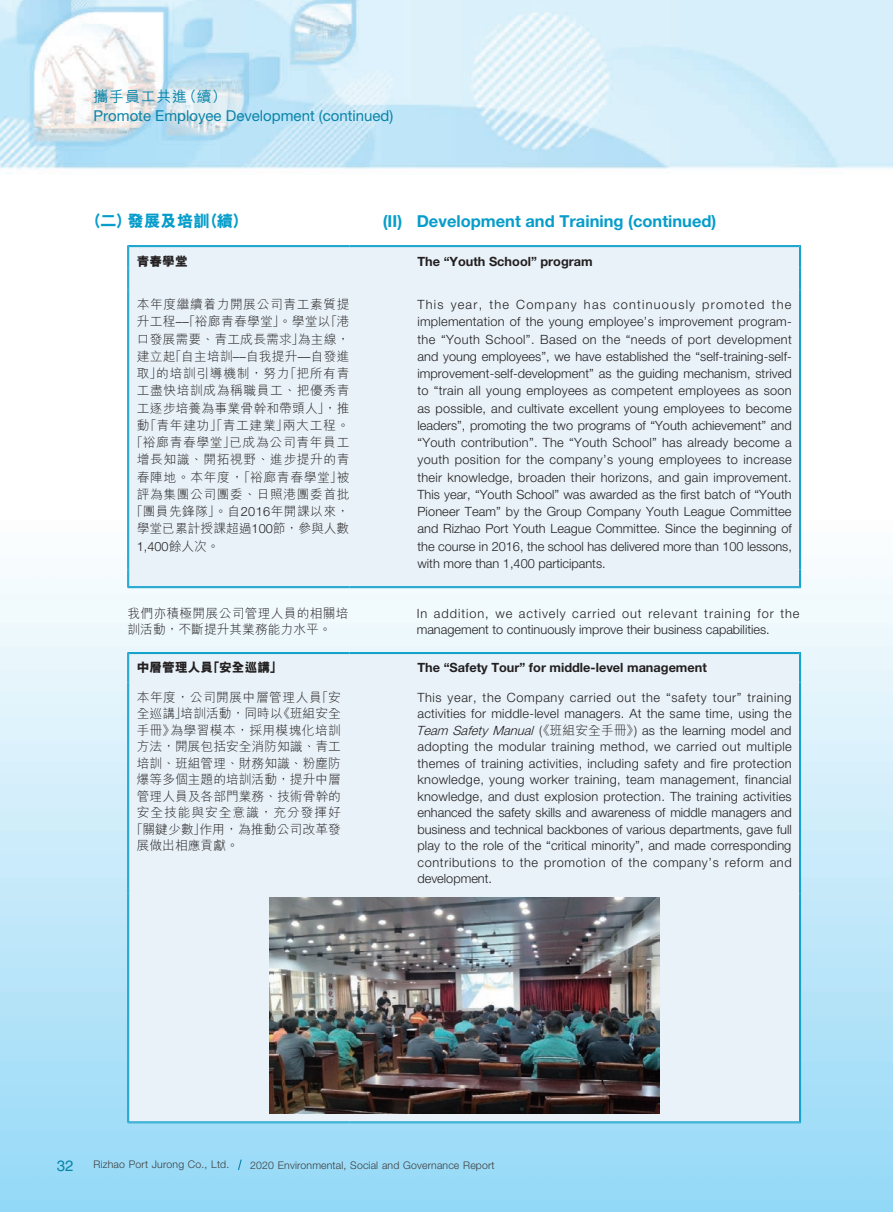
<style>
.page{position:relative;width:893px;height:1212px;background:#fff}
.page>*{position:absolute;margin:0;border:0;box-sizing:border-box;transform-origin:0 0}
.t1{font:700 16.5px "Helvetica Neue LT Std";color:#079dca}
.t2{font:800 16.5px "M Hei HK";color:#079dca}
.t3{font:15px "Helvetica Neue LT Std";color:#0884a9}
.t4{font:500 15px "M Hei HK";letter-spacing:.05em;color:#0884a9}
.t5{font:15px "Helvetica LT Std";color:#0884a9}
.t6{font:300 12.75px/17.2px "Helvetica Neue LT Std";color:#231f20;text-align:justify}
.t7{font:300 12.75px/17.2px "M Hei HK";letter-spacing:.045em;color:#231f20;text-align:center}
.t8{font:300 12.75px "M Hei HK";color:#231f20}
.t9{font:300 12.75px/16.5px "M Hei HK";letter-spacing:.02em;color:#231f20}
.t10{font:700 12.75px "Helvetica Neue LT Std";color:#231f20}
.t11{font:800 12.75px "M Hei HK";color:#231f20}
.t12{font:300 12.75px "M Hei HK";letter-spacing:.04em;color:#231f20}
.t13{font:300 12.75px "M Hei HK";letter-spacing:.07em;color:#231f20}
.t14{font:300 10.5px "Helvetica Neue LT Std";letter-spacing:.015em;color:#3e3e3f}
.s1{font-family:"Helvetica Neue LT Std"}
.s2{font-family:"M Hei HK"}
.s3{font-style:italic}
</style>
<div class="page">
<img style="left:0;top:0;width:893px;height:1212px">
<svg style="left:237px;top:1158px;width:6px;height:13px"></svg>
<div style="left:129px;top:247px;width:670px;height:339px;background:#e8f2f8"></div>
<hr style="left:128px;top:245px;width:221px;height:1px;background:#079dca">
<hr style="left:128px;top:246px;width:221px;height:1px;background:#079dca">
<hr style="left:349px;top:245px;width:452px;height:1px;background:#079dca">
<hr style="left:349px;top:246px;width:451px;height:1px;background:#079dca">
<svg style="left:127px;top:246px;width:2px;height:43px"></svg>
<svg style="left:799px;top:246px;width:2px;height:43px"></svg>
<hr style="left:127px;top:289px;width:1px;height:280px;background:#079dca">
<hr style="left:128px;top:289px;width:1px;height:280px;background:#079dca">
<hr style="left:799px;top:289px;width:1px;height:280px;background:#079dca">
<hr style="left:800px;top:289px;width:1px;height:280px;background:#079dca">
<svg style="left:127px;top:569px;width:2px;height:18px"></svg>
<svg style="left:799px;top:569px;width:2px;height:18px"></svg>
<hr style="left:128px;top:586px;width:221px;height:1px;background:#079dca">
<hr style="left:128px;top:587px;width:221px;height:1px;background:#079dca">
<hr style="left:349px;top:586px;width:451px;height:1px;background:#079dca">
<hr style="left:349px;top:587px;width:452px;height:1px;background:#079dca">
<div style="left:129px;top:654px;width:670px;height:467px;background:#e8f2f8"></div>
<hr style="left:128px;top:652px;width:221px;height:1px;background:#079dca">
<hr style="left:128px;top:653px;width:221px;height:1px;background:#079dca">
<svg style="left:127px;top:653px;width:2px;height:29px"></svg>
<hr style="left:349px;top:652px;width:452px;height:1px;background:#079dca">
<hr style="left:349px;top:653px;width:451px;height:1px;background:#079dca">
<svg style="left:799px;top:653px;width:2px;height:29px"></svg>
<hr style="left:127px;top:682px;width:1px;height:211px;background:#079dca">
<hr style="left:128px;top:682px;width:1px;height:211px;background:#079dca">
<hr style="left:799px;top:682px;width:1px;height:211px;background:#079dca">
<hr style="left:800px;top:682px;width:1px;height:211px;background:#079dca">
<hr style="left:127px;top:893px;width:1px;height:229px;background:#079dca">
<hr style="left:128px;top:893px;width:1px;height:229px;background:#079dca">
<hr style="left:799px;top:893px;width:1px;height:229px;background:#079dca">
<hr style="left:800px;top:893px;width:1px;height:229px;background:#079dca">
<hr style="left:128px;top:1121px;width:221px;height:1px;background:#079dca">
<hr style="left:128px;top:1122px;width:221px;height:1px;background:#079dca">
<hr style="left:349px;top:1121px;width:451px;height:1px;background:#079dca">
<hr style="left:349px;top:1122px;width:452px;height:1px;background:#079dca">
<img style="left:269px;top:897px;width:390px;height:217px">
<p class="t4" style="left:94px;top:86px;width:135px">攜手員工共進（續）</p>
<p class="t3" style="left:94px;top:106px;width:301px">Promote Employee Development (continued)</p>
<p class="t2" style="left:86px;top:213px;width:164px">（二）發展及培訓（續）</p>
<p class="t11" style="left:137px;top:255px;width:52px">青春學堂</p>
<p class="t10" style="left:417px;top:254px;width:177px">The “Youth School” program</p>
<p class="t7" style="left:131px;top:296px;width:220px">本年度繼續着力開展公司青工素質提升工程<span class="s1">––</span>「裕廊青春學堂」。學堂以「港口發展需要、青工成長需求」為主線，建立起「自主培訓<span class="s1">––</span>自我提升<span class="s1">––</span>自發進取」的培訓引導機制，努力「把所有青工盡快培訓成為稱職員工、把優秀青工逐步培養為事業骨幹和帶頭人」，推動「青年建功」「青工建業」兩大工程。「裕廊青春學堂」已成為公司青年員工增長知識、開拓視野、進步提升的青春陣地。本年度，「裕廊青春學堂」被評為集團公司團委、日照港團委首批「團員先鋒隊」。自<span class="s1">2016</span>年開課以來，學堂已累計授課超過<span class="s1">100</span>節，參與人數</p>
<p class="t6" style="left:137px;top:537px;width:84px">1,400<span class="s2">餘人次。</span></p>
<p class="t1" style="left:383px;top:211px;width:335px">(II) Development and Training (continued)</p>
<p class="t6" style="left:417px;top:296px;width:376px">This year, the Company has continuously promoted the implementation of the young employee’s improvement program&shy;the “Youth School”. Based on the “needs of port development and young employees”, we have established the “self-training-self&shy;improvement-self-development” as the guiding mechanism, strived to “train all young employees as competent employees as soon as possible, and cultivate excellent young employees to become leaders”, promoting the two programs of “Youth achievement” and “Youth contribution”. The “Youth School” has already become a youth position for the company’s young employees to increase their knowledge, broaden their horizons, and gain improvement.<br>This year, “Youth School” was awarded as the first batch of “Youth Pioneer Team” by the Group Company Youth League Committee and Rizhao Port Youth League Committee. Since the beginning of the course in 2016, the school has delivered more than 100 lessons, with more than 1,400 participants.</p>
<p class="t9" style="left:128px;top:605px;width:223px">我們亦積極開展公司管理人員的相關培訓活動，不斷提升其業務能力水平。</p>
<p class="t11" style="left:137px;top:661px;width:146px">中層管理人員「安全巡講」</p>
<p class="t10" style="left:417px;top:660px;width:291px">The “Safety Tour” for middle-level management</p>
<p class="t12" style="left:137px;top:690px;width:206px">本年度，公司開展中層管理人員「安</p>
<p class="t8" style="left:137px;top:707px;width:206px">全巡講」培訓活動，同時以《班組安全</p>
<p class="t9" style="left:137px;top:721px;width:206px">手冊》為學習模本，採用模塊化培訓</p>
<p class="t8" style="left:137px;top:740px;width:206px">方法，開展包括安全消防知識、青工</p>
<p class="t8" style="left:137px;top:756px;width:206px">培訓、班組管理、財務知識、粉塵防</p>
<p class="t8" style="left:137px;top:773px;width:206px">爆等多個主題的培訓活動，提升中層</p>
<p class="t8" style="left:137px;top:789px;width:206px">管理人員及各部門業務、技術骨幹的</p>
<p class="t13" style="left:137px;top:806px;width:206px">安全技能與安全意識，充分發揮好</p>
<p class="t9" style="left:131px;top:820px;width:212px">「關鍵少數」作用，為推動公司改革發</p>
<p class="t8" style="left:137px;top:839px;width:103px">展做出相應貢獻。</p>
<p class="t6" style="left:417px;top:605px;width:384px;line-height:16.5px">In addition, we actively carried out relevant training for the management to continuously improve their business capabilities.</p>
<p class="t6" style="left:416px;top:688px;width:377px;line-height:16.5px">This year, the Company carried out the “safety tour” training activities for middle-level managers. At the same time, using the <span class="s3">Team Safety Manual</span> (<span class="s2">《班組安全手冊》</span>) as the learning model and adopting the modular training method, we carried out multiple themes of training activities, including safety and fire protection knowledge, young worker training, team management, financial knowledge, and dust explosion protection. The training activities enhanced the safety skills and awareness of middle managers and business and technical backbones of various departments, gave full play to the role of the “critical minority”, and made corresponding contributions to the promotion of the company’s reform and development.</p>
<p class="t5" style="left:57px;top:1156px;width:18px">32</p>
<p class="t14" style="left:94px;top:1158px;width:137px">Rizhao Port Jurong Co., Ltd.</p>
<p class="t14" style="left:250px;top:1158px;width:246px">2020 Environmental, Social and Governance Report</p>
</div>
